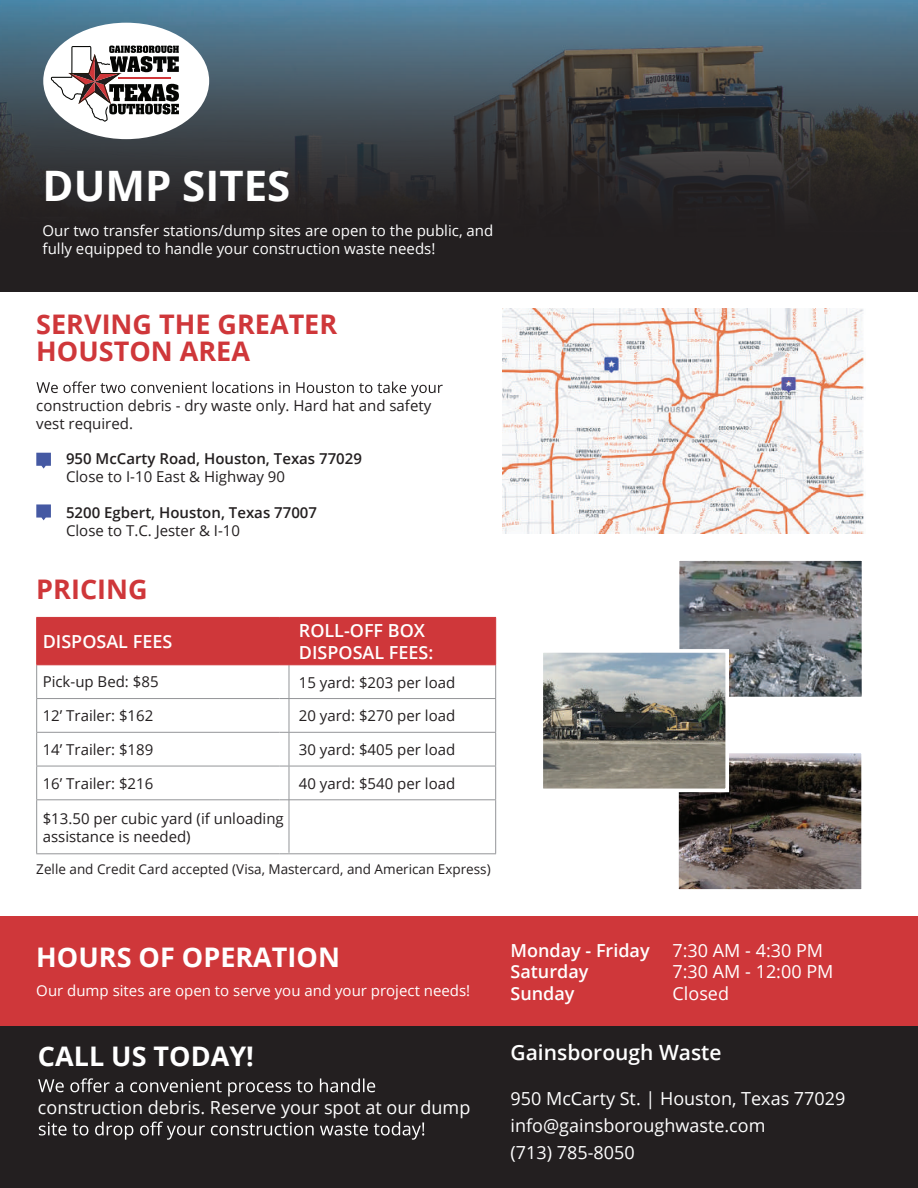
<style>
.page{position:relative;width:918px;height:1188px;background:#fff}
.page>*{position:absolute;margin:0;border:0;box-sizing:border-box;transform-origin:0 0}
.t1{font:700 42px "Open Sans";color:#fff}
.t2{font:700 27px/27px "Open Sans";color:#cf373a}
.t3{font:700 27px "Open Sans";color:#fff}
.t4{font:600 21px "Open Sans";color:#fff}
.t5{font:18px/27px "Open Sans";color:#fff}
.t6{font:600 18px/21.6px "Open Sans";color:#fff}
.t7{font:15px/18px "Open Sans";color:#231f20}
.t8{font:15px/18px "Open Sans";color:#fff}
.t9{font:600 15px "Open Sans";color:#231f20}
.t10{font:13.5px "Open Sans";color:#231f20}
</style>
<div class="page">
<div style="left:37px;top:618px;width:458px;height:46px;background:#cf373a"></div>
<hr style="left:36px;top:665px;width:1px;height:33px;background:#939598">
<hr style="left:289px;top:665px;width:1px;height:33px;background:#939598">
<hr style="left:495px;top:665px;width:1px;height:33px;background:#939598">
<hr style="left:36px;top:698px;width:244px;height:1px;background:#939598">
<hr style="left:36px;top:699px;width:1px;height:33px;background:#939598">
<hr style="left:280px;top:698px;width:216px;height:1px;background:#939598">
<hr style="left:289px;top:699px;width:1px;height:33px;background:#939598">
<hr style="left:495px;top:699px;width:1px;height:33px;background:#939598">
<hr style="left:36px;top:732px;width:244px;height:1px;background:#939598">
<hr style="left:36px;top:733px;width:1px;height:33px;background:#939598">
<hr style="left:280px;top:732px;width:216px;height:1px;background:#939598">
<hr style="left:289px;top:733px;width:1px;height:33px;background:#939598">
<hr style="left:495px;top:733px;width:1px;height:33px;background:#939598">
<hr style="left:36px;top:766px;width:244px;height:1px;background:#939598">
<hr style="left:36px;top:766px;width:1px;height:33px;background:#939598">
<hr style="left:280px;top:766px;width:216px;height:1px;background:#939598">
<hr style="left:289px;top:766px;width:1px;height:33px;background:#939598">
<hr style="left:495px;top:766px;width:1px;height:33px;background:#939598">
<hr style="left:36px;top:799px;width:244px;height:1px;background:#939598">
<hr style="left:36px;top:800px;width:1px;height:53px;background:#939598">
<hr style="left:280px;top:799px;width:216px;height:1px;background:#939598">
<hr style="left:289px;top:799px;width:1px;height:54px;background:#939598">
<hr style="left:495px;top:800px;width:1px;height:53px;background:#939598">
<hr style="left:36px;top:853px;width:244px;height:1px;background:#939598">
<hr style="left:280px;top:853px;width:216px;height:1px;background:#939598">
<hr style="left:36px;top:617px;width:244px;height:1px;background:#cf373a">
<hr style="left:36px;top:618px;width:1px;height:46px;background:#cf373a">
<hr style="left:280px;top:617px;width:216px;height:1px;background:#cf373a">
<hr style="left:279px;top:618px;width:1px;height:46px;background:#cf373a">
<hr style="left:495px;top:618px;width:1px;height:46px;background:#cf373a">
<hr style="left:36px;top:664px;width:244px;height:1px;background:#cf373a">
<hr style="left:280px;top:664px;width:216px;height:1px;background:#cf373a">
<svg style="left:0;top:0;width:918px;height:292px;background:#363f45"></svg>
<svg style="left:37px;top:381px;width:406px;height:16px"></svg>
<div style="left:0;top:1026px;width:918px;height:162px;background:#231f20"></div>
<div style="left:0;top:917px;width:918px;height:109px;background:#cf373a"></div>
<svg style="left:38px;top:1078px;width:337px;height:18px"></svg>
<svg style="left:39px;top:1122px;width:385px;height:18px"></svg>
<div style="left:43px;top:23px;width:166px;height:116px;background:#fff;border-radius:50%"></div>
<svg style="left:51px;top:46px;width:128px;height:76px"></svg>
<hr style="left:118px;top:77px;width:52px;height:2px;background:#d0373a">
<img style="left:503px;top:309px;width:361px;height:225px">
<svg style="left:36px;top:453px;width:15px;height:16px"></svg>
<svg style="left:36px;top:504px;width:15px;height:16px"></svg>
<img style="left:680px;top:754px;width:180px;height:134px">
<div style="left:675px;top:749px;width:190px;height:144px;border:4px solid #fff"></div>
<img style="left:681px;top:562px;width:179px;height:133px">
<div style="left:676px;top:557px;width:189px;height:143px;border:4px solid #fff"></div>
<img style="left:544px;top:654px;width:180px;height:133px">
<div style="left:539px;top:649px;width:190px;height:143px;border:4px solid #fff"></div>
<h1 class="t1" style="left:43px;top:156px;width:249px">DUMP SITES</h1>
<p class="t8" style="left:43px;top:221px;width:452px">Our two transfer stations/dump sites are open to the public, and fully equipped to handle your construction waste needs!</p>
<h2 class="t2" style="left:36px;top:310px;width:302px">SERVING THE GREATER<br>HOUSTON AREA</h2>
<p class="t7" style="left:36px;top:396px;width:397px">construction debris - dry waste only. Hard hat and safety vest required.</p>
<p class="t9" style="left:66px;top:448px;width:297px">950 McCarty Road, Houston, Texas 77029</p>
<p class="t7" style="left:66px;top:467px;width:220px">Close to I-10 East &amp; Highway 90</p>
<p class="t9" style="left:66px;top:502px;width:252px">5200 Egbert, Houston, Texas 77007</p>
<p class="t7" style="left:66px;top:521px;width:176px">Close to T.C. Jester &amp; I-10</p>
<h2 class="t2" style="left:36px;top:575px;width:113px">PRICING</h2>
<p class="t6" style="left:43px;top:630px;width:131px">DISPOSAL FEES</p>
<p class="t6" style="left:299px;top:620px;width:136px">ROLL-OFF BOX<br>DISPOSAL FEES:</p>
<p class="t7" style="left:43px;top:673px;width:117px">Pick-up Bed: $85</p>
<p class="t7" style="left:299px;top:673px;width:158px">15 yard: $203 per load</p>
<p class="t7" style="left:43px;top:706px;width:112px">12’ Trailer: $162</p>
<p class="t7" style="left:299px;top:707px;width:158px">20 yard: $270 per load</p>
<p class="t7" style="left:43px;top:740px;width:112px">14’ Trailer: $189</p>
<p class="t7" style="left:299px;top:740px;width:158px">30 yard: $405 per load</p>
<p class="t7" style="left:43px;top:774px;width:112px">16’ Trailer: $216</p>
<p class="t7" style="left:299px;top:774px;width:158px">40 yard: $540 per load</p>
<p class="t7" style="left:43px;top:809px;width:243px">$13.50 per cubic yard (if unloading assistance is needed)</p>
<p class="t10" style="left:36px;top:860px;width:456px">Zelle and Credit Card accepted (Visa, Mastercard, and American Express)</p>
<h2 class="t3" style="left:36px;top:939px;width:305px">HOURS OF OPERATION</h2>
<p class="t8" style="left:36px;top:981px;width:435px">Our dump sites are open to serve you and your project needs!</p>
<h2 class="t3" style="left:38px;top:1037px;width:217px">CALL US TODAY!</h2>
<p class="t5" style="left:38px;top:1093px;width:434px">construction debris. Reserve your spot at our dump</p>
<p class="t6" style="left:511px;top:939px;width:141px">Monday - Friday</p>
<p class="t5" style="left:673px;top:936px;width:152px">7:30 AM - 4:30 PM</p>
<p class="t6" style="left:511px;top:961px;width:79px">Saturday</p>
<p class="t5" style="left:673px;top:958px;width:162px">7:30 AM - 12:00 PM</p>
<p class="t6" style="left:511px;top:982px;width:66px">Sunday</p>
<p class="t5" style="left:673px;top:979px;width:58px">Closed</p>
<h3 class="t4" style="left:511px;top:1038px;width:213px">Gainsborough Waste</h3>
<p class="t5" style="left:511px;top:1085px;width:336px">950 McCarty St. | Houston, Texas 77029 info@gainsboroughwaste.com<br>(713) 785-8050</p>
</div>
